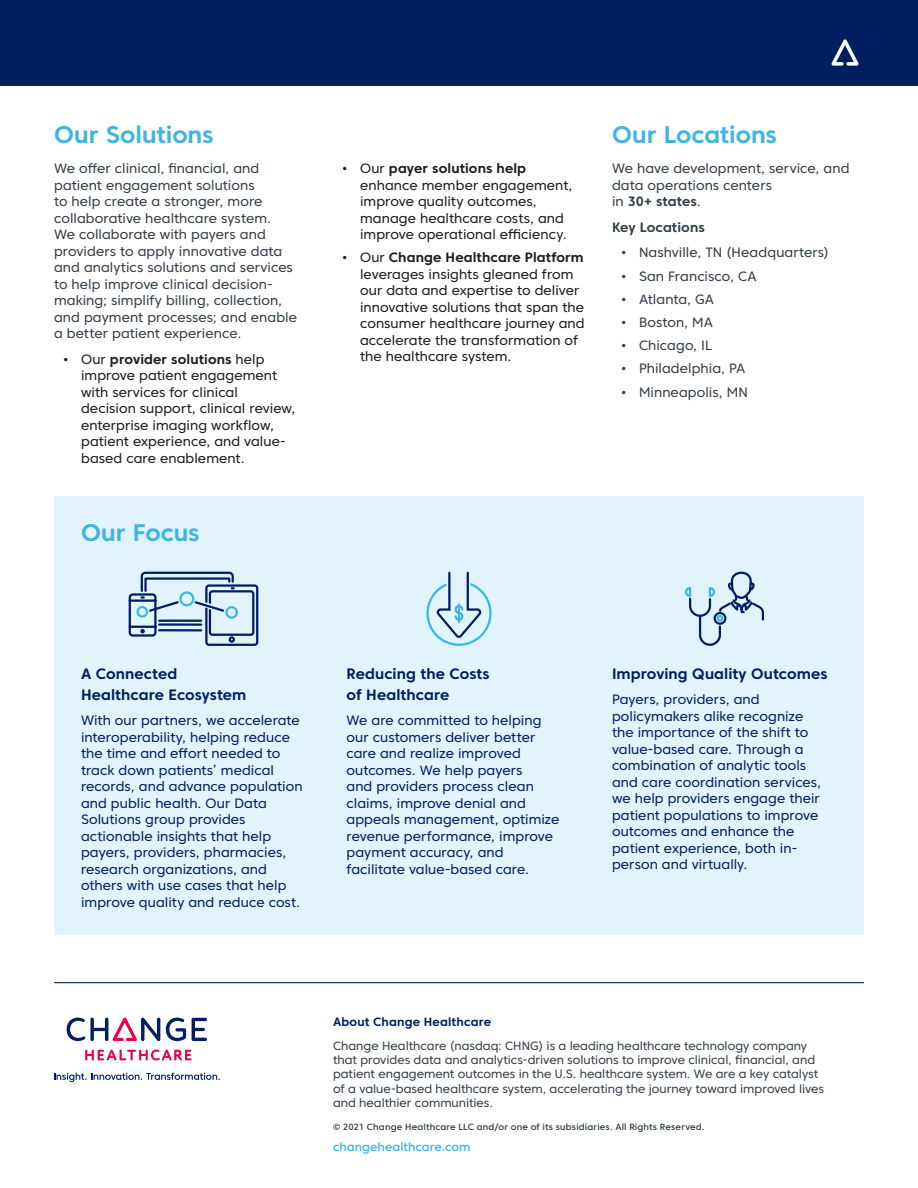
<style>
.page{position:relative;width:918px;height:1188px;background:#fff}
.page>*{position:absolute;margin:0;border:0;box-sizing:border-box;transform-origin:0 0}
.t1{font:700 24px "Core Sans C 65";letter-spacing:-.005em;color:#40b4e5}
.t2{font:700 15px/21px "Core Sans C 65";letter-spacing:.005em;color:#001e61}
.t3{font:13.5px/16.5px "Core Sans C 45";letter-spacing:.005em;color:#001e61}
.t4{font:13.5px/16.5px "Core Sans C 45";letter-spacing:.005em;color:#333e48}
.t5{font:13.5px/16.5px "Core Sans C 45";letter-spacing:.005em;color:#1d1c1a}
.t6{font:700 13.5px "Core Sans C 65";letter-spacing:.01em;color:#1d1c1a}
.t7{font:700 13.5px/25.5px "Core Sans C 65";letter-spacing:.005em;color:#333e48}
.t8{font:12px/14.4px "Core Sans C 45";letter-spacing:-.005em;color:#333e48}
.t9{font:700 12px "Core Sans C 65";letter-spacing:.015em;color:#001e61}
.t10{font:500 12px "Core Sans C 55";letter-spacing:.005em;color:#40b4e5}
.t11{font:500 9px "Core Sans C 55";letter-spacing:.02em;color:#333e48}
.s1{font-family:"Core Sans C 45";font-weight:400}
</style>
<div class="page">
<div style="left:0;top:0;width:918px;height:86px;background:#001e61"></div>
<hr style="left:54px;top:982px;width:810px;height:1px;background:#001e61">
<svg style="left:831px;top:39px;width:28px;height:27px"></svg>
<svg style="left:166px;top:1018px;width:20px;height:23px"></svg>
<svg style="left:192px;top:1018px;width:15px;height:23px"></svg>
<svg style="left:67px;top:1017px;width:93px;height:24px"></svg>
<svg style="left:85px;top:1050px;width:106px;height:11px"></svg>
<svg style="left:54px;top:1073px;width:166px;height:9px"></svg>
<div style="left:54px;top:497px;width:810px;height:438px;background:#e2f4fb"></div>
<svg style="left:128px;top:571px;width:131px;height:75px"></svg>
<svg style="left:426px;top:571px;width:66px;height:75px"></svg>
<svg style="left:685px;top:571px;width:79px;height:75px"></svg>
<h1 class="t1" style="left:54px;top:120px;width:161px">Our Solutions</h1>
<p class="t4" style="left:54px;top:160px;width:244px">We offer clinical, financial, and patient engagement solutions<br>to help create a stronger, more collaborative healthcare system.<br>We collaborate with payers and providers to apply innovative data and analytics solutions and services to help improve clinical decision&shy;making; simplify billing, collection, and payment processes; and enable a better patient experience.</p>
<p class="t6" style="left:63px;top:351px;width:203px"><span class="s1">• Our</span> provider solutions <span class="s1">help</span></p>
<p class="t5" style="left:81px;top:367px;width:216px">improve patient engagement with services for clinical decision support, clinical review, enterprise imaging workflow, patient experience, and value&shy;based care enablement.</p>
<h1 class="t1" style="left:81px;top:517px;width:120px">Our Focus</h1>
<p class="t6" style="left:342px;top:160px;width:186px"><span class="s1">• Our</span> payer solutions help</p>
<p class="t5" style="left:360px;top:177px;width:214px">enhance member engagement, improve quality outcomes, manage healthcare costs, and improve operational efficiency.</p>
<p class="t6" style="left:342px;top:249px;width:243px"><span class="s1">• Our</span> Change Healthcare Platform</p>
<p class="t5" style="left:360px;top:266px;width:226px">leverages insights gleaned from our data and expertise to deliver innovative solutions that span the consumer healthcare journey and accelerate the transformation of the healthcare system.</p>
<h1 class="t1" style="left:612px;top:120px;width:166px">Our Locations</h1>
<p class="t4" style="left:612px;top:160px;width:239px">We have development, service, and data operations centers</p>
<p class="t7" style="left:612px;top:189px;width:94px"><span class="s1">in</span> 30+ states<span class="s1">.<br></span>Key Locations</p>
<p class="t4" style="left:621px;top:244px;width:210px">• Nashville, TN (Headquarters)</p>
<p class="t4" style="left:621px;top:267px;width:127px">• San Francisco, CA</p>
<p class="t4" style="left:621px;top:291px;width:85px">• Atlanta, GA</p>
<p class="t4" style="left:621px;top:314px;width:82px">• Boston, MA</p>
<p class="t4" style="left:621px;top:337px;width:86px">• Chicago, IL</p>
<p class="t4" style="left:621px;top:360px;width:125px">• Philadelphia, PA</p>
<p class="t4" style="left:621px;top:384px;width:117px">• M inneapolis, MN</p>
<p class="t2" style="left:81px;top:663px;width:167px">A Connected<br>Healthcare Ecosystem</p>
<p class="t3" style="left:81px;top:712px;width:223px">With our partners, we accelerate interoperability, helping reduce the time and effort needed to track down patients’ medical records, and advance population and public health. Our Data<br>Solutions group provides actionable insights that help payers, providers, pharmacies, research organizations, and others with use cases that help improve quality and reduce cost.</p>
<p class="t2" style="left:346px;top:663px;width:145px">Reducing the Costs of Healthcare</p>
<p class="t3" style="left:346px;top:712px;width:214px">We are committed to helping our customers deliver better care and realize improved outcomes. We help payers<br>and providers process clean claims, improve denial and appeals management, optimize revenue performance, improve payment accuracy, and facilitate value-based care.</p>
<p class="t2" style="left:612px;top:663px;width:217px">Improving Quality Outcomes</p>
<p class="t3" style="left:612px;top:691px;width:211px">Payers, providers, and policymakers alike recognize the importance of the shift to value-based care. Through a combination of analytic tools and care coordination services, we help providers engage their patient populations to improve outcomes and enhance the patient experience, both in&shy;person and virtually.</p>
<p class="t9" style="left:333px;top:1014px;width:160px">About Change Healthcare</p>
<p class="t8" style="left:333px;top:1038px;width:493px">Change Healthcare (nasdaq: CHNG) is a leading healthcare technology company that provides data and analytics-driven solutions to improve clinical, financial, and patient engagement outcomes in the U.S. healthcare system. We are a key catalyst of a value-based healthcare system, accelerating the journey toward improved lives and healthier communities.</p>
<p class="t11" style="left:333px;top:1121px;width:373px">© 2021 Change Healthcare LLC and/or one of its subsidiaries. All Rights Reserved.</p>
<p class="t10" style="left:333px;top:1139px;width:139px">changehealthcare.com</p>
</div>
